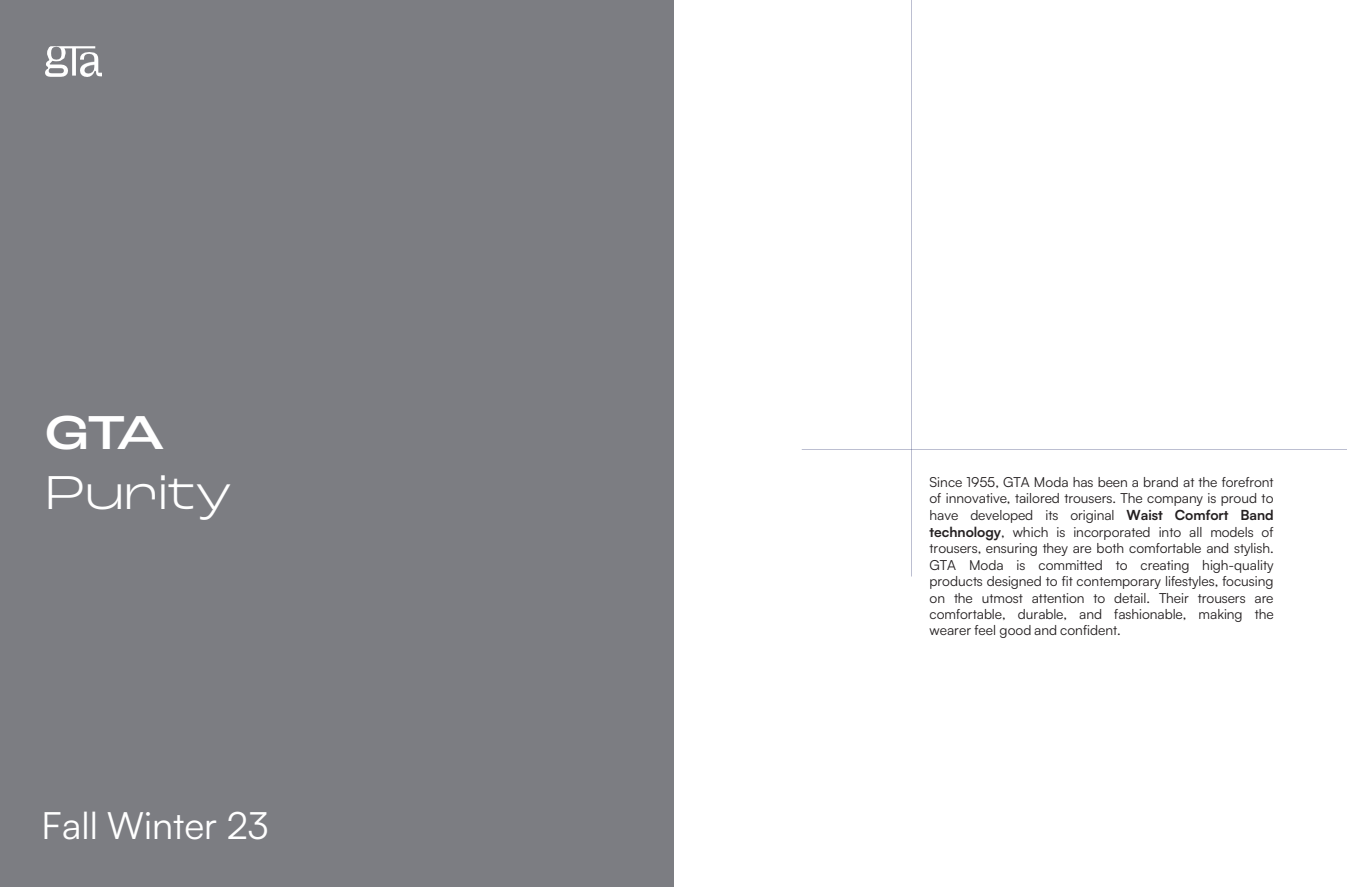
<style>
.page{position:relative;width:1347px;height:887px;background:#fff}
.page>*{position:absolute;margin:0;border:0;box-sizing:border-box;transform-origin:0 0}
.t1{font:300 expanded 50px "Roc Grotesk";letter-spacing:-.005em;color:#fff}
.t2{font:500 expanded 50px "Roc Grotesk";color:#fff}
.t3{font:37.5px "Satoshi";color:#fff}
.t4{font:13.75px/16.5px "Satoshi";letter-spacing:-.005em;color:#231f20;text-align:justify}
.s1{font-weight:700}
</style>
<div class="page">
<div style="left:0;top:0;width:673px;height:886px;background:#7c7d82"></div>
<img style="left:95px;top:53px;width:6px;height:23px">
<svg style="left:45px;top:46px;width:50px;height:31px"></svg>
<p class="t2" style="left:45px;top:401px;width:121px">GTA</p>
<p class="t1" style="left:45px;top:461px;width:188px">Purity</p>
<p class="t4" style="left:929px;top:473px;width:346px">Since 1955, GTA Moda has been a brand at the forefront of innovative, tailored trousers. The company is proud to have developed its original <span class="s1">Waist Comfort Band technology</span>, which is incorporated into all models of trousers, ensuring they are both comfortable and stylish.<br>GTA Moda is committed to creating high-quality products designed to fit contemporary lifestyles, focusing on the utmost attention to detail. Their trousers are comfortable, durable, and fashionable, making the wearer feel good and confident.</p>
<p class="t3" style="left:41px;top:800px;width:229px">Fall Winter 23</p>
</div>
